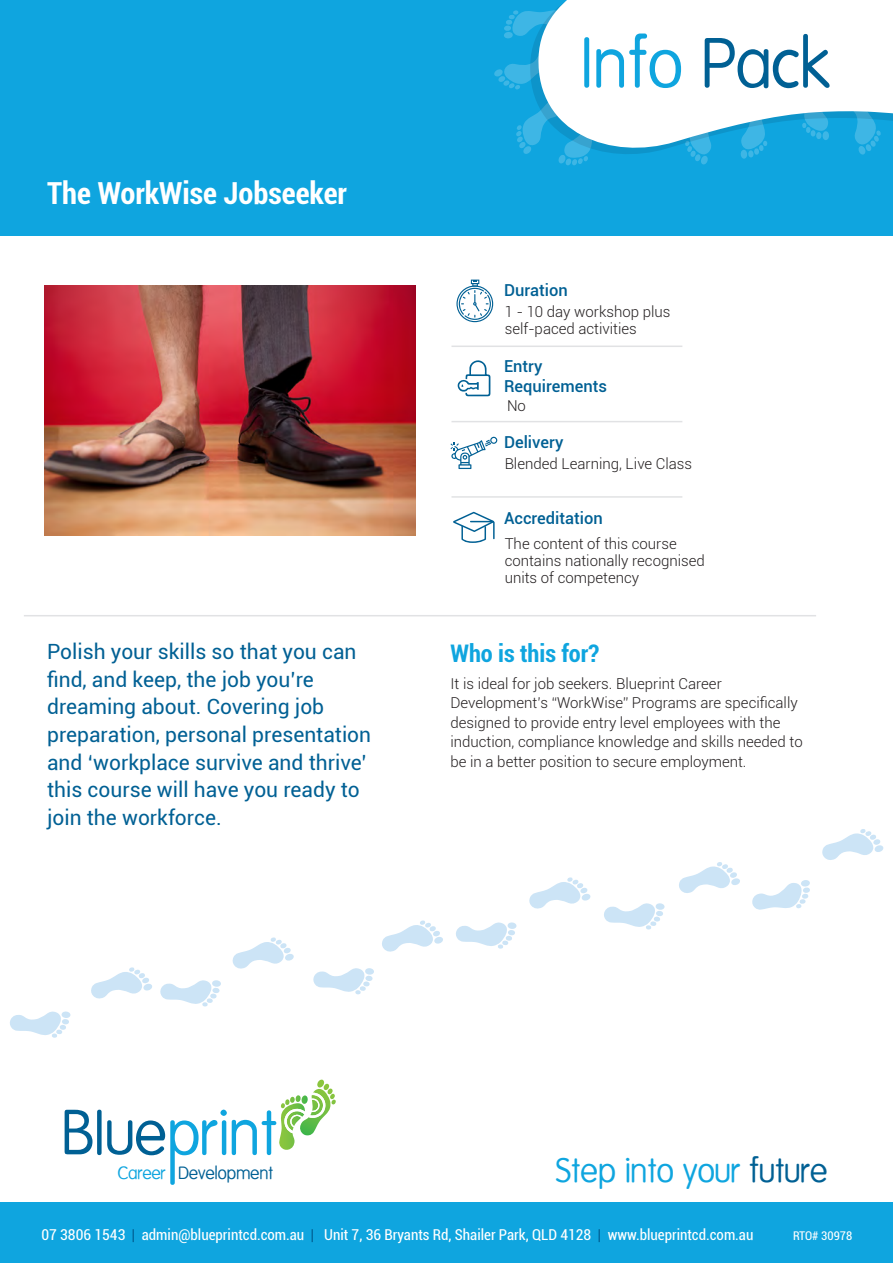
<style>
.page{position:relative;width:893px;height:1263px;background:#fff}
.page>*{position:absolute;margin:0;border:0;box-sizing:border-box;transform-origin:0 0}
.t1{font:70.2px "Ex Rounded";color:#0fa5df}
.t2{font:34.5px "Ex Rounded";color:#0fa5df}
.t3{font:700 condensed 30.45px "Roboto";color:#fff}
.t4{font:700 condensed 24.3px "Roboto";color:#0fa5df}
.t5{font:21px/27.6px "Roboto";color:#006094}
.t6{font:18.15px "Ex Rounded";color:#006094}
.t7{font:500 16.5px/20px "Roboto";color:#006094}
.t8{font:300 15px/19.5px "Roboto";color:#231f20}
.t9{font:condensed 15px "Roboto";color:#fff}
.t10{font:condensed 12px "Roboto";color:#fff}
.s1{color:#006094}
.s2{color:#0fa5df}
</style>
<div class="page">
<img style="left:44px;top:286px;width:372px;height:250px">
<div style="left:0;top:0;width:893px;height:235px;background:#0fa5df"></div>
<svg style="left:504px;top:10px;width:26px;height:28px"></svg>
<svg style="left:494px;top:64px;width:36px;height:25px"></svg>
<svg style="left:516px;top:118px;width:70px;height:47px"></svg>
<svg style="left:701px;top:161px;width:6px;height:3px"></svg>
<hr style="left:24px;top:615px;width:792px;height:1px;background:#e1e2e4">
<svg style="left:536px;top:0;width:357px;height:161px;background:#c8e9f6"></svg>
<div style="left:0;top:1202px;width:893px;height:61px;background:#0fa5df"></div>
<svg style="left:65px;top:1080px;width:271px;height:105px"></svg>
<svg style="left:456px;top:280px;width:37px;height:42px"></svg>
<svg style="left:450px;top:437px;width:47px;height:32px"></svg>
<svg style="left:453px;top:512px;width:42px;height:31px"></svg>
<svg style="left:457px;top:360px;width:33px;height:36px"></svg>
<hr style="left:451px;top:346px;width:231px;height:1px;background:#e1e2e4">
<hr style="left:451px;top:421px;width:231px;height:1px;background:#e1e2e4">
<hr style="left:451px;top:496px;width:231px;height:2px;background:#e1e2e4">
<svg style="left:10px;top:1011px;width:61px;height:27px"></svg>
<svg style="left:91px;top:967px;width:61px;height:32px"></svg>
<svg style="left:160px;top:980px;width:61px;height:26px"></svg>
<svg style="left:232px;top:937px;width:62px;height:32px"></svg>
<svg style="left:313px;top:968px;width:61px;height:26px"></svg>
<svg style="left:382px;top:920px;width:61px;height:32px"></svg>
<svg style="left:456px;top:922px;width:61px;height:27px"></svg>
<svg style="left:529px;top:877px;width:62px;height:32px"></svg>
<svg style="left:604px;top:903px;width:61px;height:26px"></svg>
<svg style="left:679px;top:862px;width:61px;height:31px"></svg>
<svg style="left:752px;top:880px;width:58px;height:30px"></svg>
<svg style="left:822px;top:829px;width:62px;height:31px"></svg>
<h3 class="t3" style="left:47px;top:171px;width:302px">The WorkWise Jobseeker</h3>
<h3 class="t5" style="left:47px;top:637px;width:326px">Polish your skills so that you can find, and keep, the job you’re dreaming about. Covering job preparation, personal presentation and ‘workplace survive and thrive’ this course will have you ready to join the workforce.</h3>
<h1 class="t1" style="left:580px;top:22px;width:253px">Info <span class="s1">Pack</span></h1>
<p class="t7" style="left:504px;top:279px;width:65px">Duration</p>
<p class="t8" style="left:505px;top:303px;width:167px;line-height:17.1px">1 - 10 day workshop plus self-paced activities</p>
<p class="t7" style="left:504px;top:355px;width:104px">Entry<br>Requirements</p>
<p class="t8" style="left:507px;top:396px;width:20px">No</p>
<p class="t7" style="left:504px;top:431px;width:61px">Delivery</p>
<p class="t8" style="left:505px;top:453px;width:189px">Blended Learning, Live Class</p>
<p class="t7" style="left:504px;top:508px;width:100px">Accreditation</p>
<p class="t8" style="left:505px;top:535px;width:202px;line-height:17.1px">The content of this course contains nationally recognised units of competency</p>
<h3 class="t4" style="left:450px;top:636px;width:150px">Who is this for?</h3>
<p class="t8" style="left:450px;top:673px;width:354px">It is ideal for job seekers. Blueprint Career Development’s “WorkWise” Programs are specifically designed to provide entry level employees with the induction, compliance knowledge and skills needed to be in a better position to secure employment.</p>
<p class="t6" style="left:118px;top:1162px;width:157px"><span class="s2">Career</span> Development</p>
<h2 class="t2" style="left:555px;top:1150px;width:274px">Step into your <span class="s1">future</span></h2>
<p class="t9" style="left:41px;top:1225px;width:713px">07 3806 1543 <span class="s1">|</span> admin@blueprintcd.com.au <span class="s1">|</span> Unit 7, 36 Bryants Rd, Shailer Park, QLD 4128 <span class="s1">|</span> www.blueprintcd.com.au</p>
<p class="t10" style="left:793px;top:1228px;width:61px">RTO# 30978</p>
</div>
